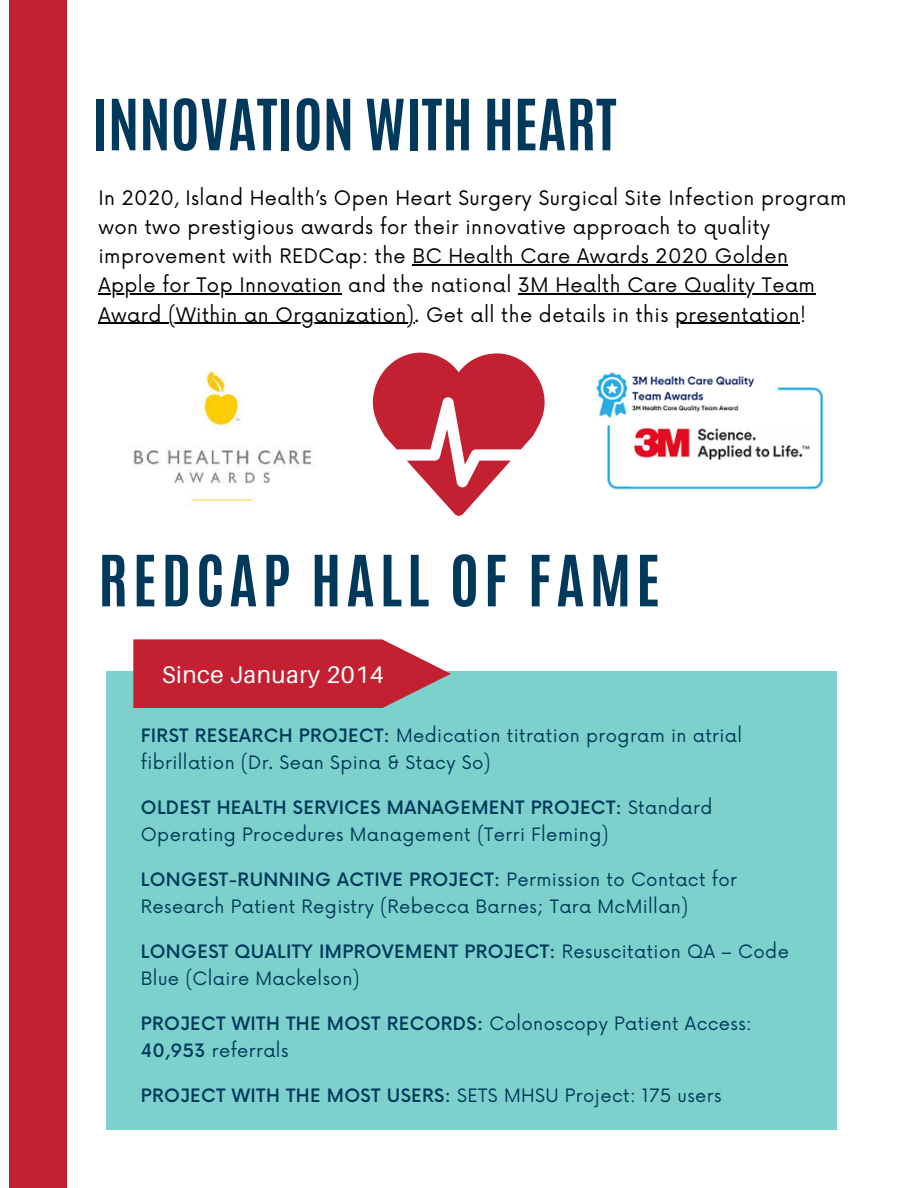
<style>
.page{position:relative;width:918px;height:1188px;background:#fff}
.page>*{position:absolute;margin:0;border:0;box-sizing:border-box;transform-origin:0 0}
.t1{font:700 60px "Antonio";color:#00395b}
.t2{font:700 60px "Antonio";letter-spacing:.085em;color:#00395b}
.t3{font:24px "Aileron";letter-spacing:.02em;color:#fff}
.t4{font:19.5px/29.2px "Now";letter-spacing:.02em;color:#000}
.t5{font:18px/27px "Now";letter-spacing:.025em;color:#00395b}
.t6{font:500 18px "Now";letter-spacing:.025em;color:#00395b}
.s1{font-weight:500}
.s2{font-weight:400}
</style>
<div class="page">
<div style="left:9px;top:0;width:58px;height:1188px;background:#c32032"></div>
<svg style="left:373px;top:353px;width:172px;height:163px"></svg>
<img style="left:128px;top:369px;width:184px;height:137px">
<img style="left:596px;top:372px;width:228px;height:118px">
<hr style="left:413px;top:264px;width:375px;height:1px;background:#000">
<hr style="left:98px;top:294px;width:244px;height:1px;background:#000">
<hr style="left:518px;top:294px;width:297px;height:1px;background:#000">
<hr style="left:98px;top:323px;width:317px;height:1px;background:#000">
<hr style="left:675px;top:323px;width:125px;height:1px;background:#000">
<div style="left:106px;top:671px;width:731px;height:458px;background:#7cd1cc"></div>
<svg style="left:133px;top:639px;width:318px;height:69px;background:#c23746"></svg>
<h1 class="t1" style="left:92px;top:82px;width:526px">INNOVATION WITH HEART</h1>
<p class="t4" style="left:98px;top:184px;width:750px">In 2020, Island Health’s Open Heart Surgery Surgical Site Infection program won two prestigious awards for their innovative approach to quality improvement with REDCap: the BC Health Care Awards 2020 Golden Apple for Top Innovation and the national 3M Health Care Quality Team Award (Within an Organization). Get all the details in this presentation!</p>
<h1 class="t2" style="left:98px;top:538px;width:563px">REDCAP HALL OF FAME</h1>
<h2 class="t3" style="left:162px;top:660px;width:224px">Since January 2014</h2>
<p class="t5" style="left:141px;top:723px;width:603px"><span class="s1">FIRST RESEARCH PROJECT:</span> Medication titration program in atrial fibrillation (Dr. Sean Spina &amp; Stacy So)</p>
<p class="t5" style="left:141px;top:795px;width:573px"><span class="s1">OLDEST HEALTH SERVICES MANAGEMENT PROJECT:</span> Standard<br>Operating Procedures Management (Terri Fleming)</p>
<p class="t5" style="left:141px;top:867px;width:598px"><span class="s1">LONGEST-RUNNING ACTIVE PROJECT:</span> Permission to Contact for<br>Research Patient Registry (Rebecca Barnes; Tara McMillan)</p>
<p class="t5" style="left:141px;top:939px;width:650px"><span class="s1">LONGEST QUALITY IMPROVEMENT PROJECT:</span> Resuscitation QA – Code<br>Blue (Claire Mackelson)</p>
<p class="t5" style="left:141px;top:1011px;width:613px"><span class="s1">PROJECT WITH THE MOST RECORDS:</span> Colonoscopy Patient Access:<br><span class="s1">40,953</span> referrals</p>
<p class="t6" style="left:141px;top:1086px;width:582px">PROJECT WITH THE MOST USERS: <span class="s2">SETS MHSU Project: 175 users</span></p>
</div>
